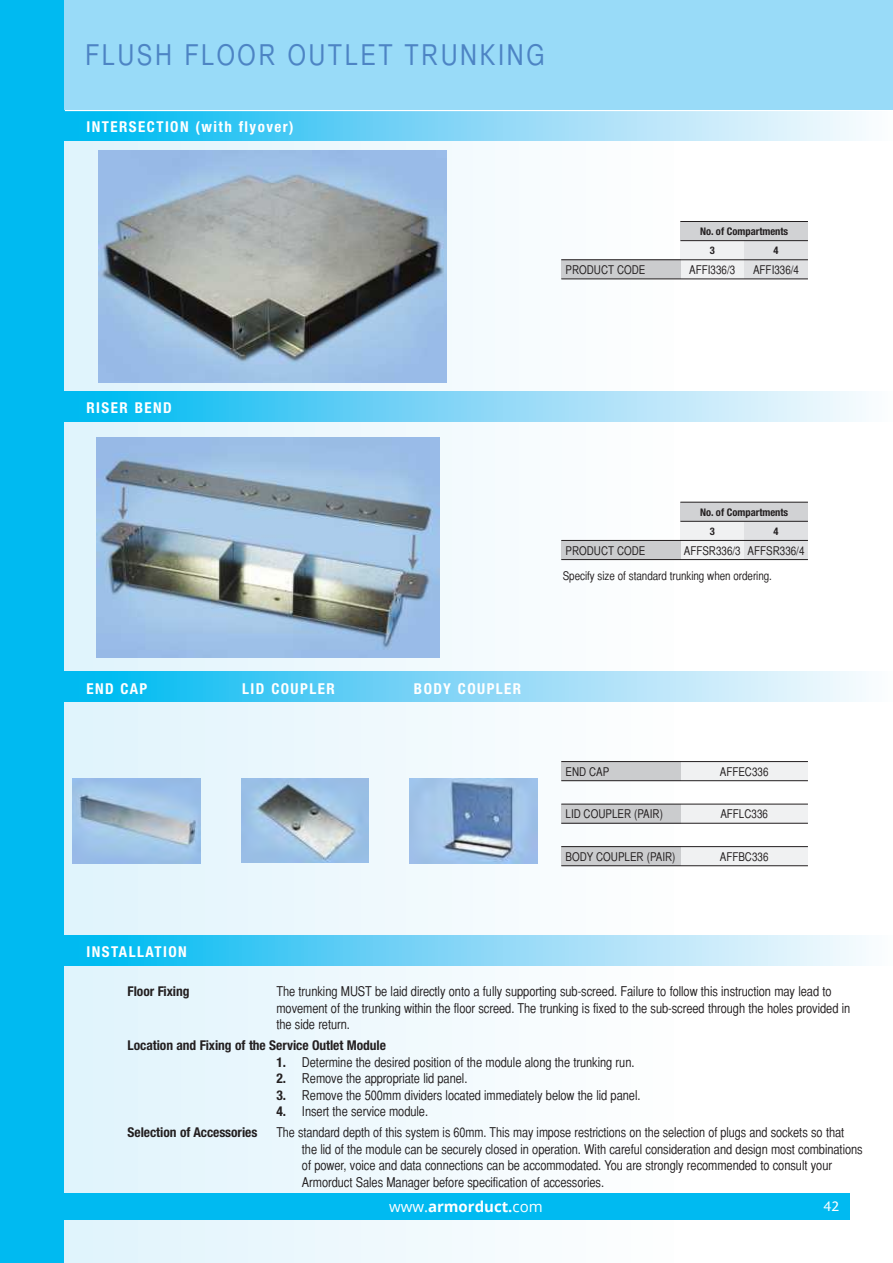
<style>
.page{position:relative;width:893px;height:1263px;background:#fff}
.page>*{position:absolute;margin:0;border:0;box-sizing:border-box;transform-origin:0 0}
.t1{font:28.5px "Helvetica CY Plain";letter-spacing:.09em;color:#4d84c4}
.t2{font:700 condensed 15px "Helvetica Neue";letter-spacing:.095em;color:#fff}
.t3{font:700 15px "Open Sans";color:#fff}
.t4{font:15px "Today SB";color:#fff}
.t5{font:13.5px/16.5px "Helvetica CY Plain";letter-spacing:-.005em;color:#231f20}
.t6{font:700 condensed 13.5px "Helvetica Neue";letter-spacing:-.005em;color:#231f20}
.t7{font:12px "Helvetica CY Plain";color:#231f20}
.t8{font:700 condensed 10.5px/19.2px "Helvetica Neue";color:#231f20}
.s1{font-family:"Helvetica Neue";font-weight:700;font-stretch:condensed}
.s2{font-weight:400}
</style>
<div class="page">
<div style="left:0;top:0;width:680px;height:1263px;background:linear-gradient(to right,#daf1fb,#fefefe)"></div>
<div style="left:0;top:0;width:893px;height:132px;background:#99dbf8"></div>
<div style="left:0;top:0;width:64px;height:1263px;background:#00baf1"></div>
<img style="left:98px;top:151px;width:348px;height:232px">
<div style="left:680px;top:502px;width:128px;height:19px;background:#d1d2d4"></div>
<div style="left:680px;top:521px;width:64px;height:19px;background:#f0f1f2"></div>
<div style="left:680px;top:540px;width:64px;height:20px;background:#f0f1f2"></div>
<div style="left:744px;top:521px;width:64px;height:19px;background:#e0e1e3"></div>
<div style="left:744px;top:540px;width:64px;height:20px;background:#e0e1e3"></div>
<div style="left:561px;top:540px;width:119px;height:20px;background:#cbccce"></div>
<hr style="left:680px;top:502px;width:128px;height:1px;background:#231f20">
<hr style="left:680px;top:521px;width:128px;height:1px;background:#231f20">
<hr style="left:561px;top:540px;width:247px;height:1px;background:#231f20">
<hr style="left:561px;top:559px;width:247px;height:1px;background:#231f20">
<div style="left:680px;top:847px;width:128px;height:19px;background:#f0f1f2"></div>
<div style="left:561px;top:847px;width:119px;height:19px;background:#cbccce"></div>
<hr style="left:561px;top:846px;width:247px;height:1px;background:#231f20">
<hr style="left:561px;top:865px;width:247px;height:1px;background:#231f20">
<div style="left:680px;top:804px;width:128px;height:19px;background:#f0f1f2"></div>
<div style="left:561px;top:804px;width:119px;height:19px;background:#cbccce"></div>
<hr style="left:561px;top:804px;width:247px;height:1px;background:#231f20">
<hr style="left:561px;top:823px;width:247px;height:1px;background:#231f20">
<div style="left:680px;top:761px;width:128px;height:20px;background:#f0f1f2"></div>
<div style="left:561px;top:761px;width:119px;height:20px;background:#cbccce"></div>
<hr style="left:561px;top:761px;width:247px;height:1px;background:#231f20">
<hr style="left:561px;top:780px;width:247px;height:1px;background:#231f20">
<div style="left:680px;top:221px;width:128px;height:20px;background:#d1d2d4"></div>
<div style="left:680px;top:241px;width:64px;height:19px;background:#f0f1f2"></div>
<div style="left:680px;top:260px;width:64px;height:19px;background:#f0f1f2"></div>
<div style="left:744px;top:241px;width:64px;height:19px;background:#e0e1e3"></div>
<div style="left:744px;top:260px;width:64px;height:19px;background:#e0e1e3"></div>
<div style="left:561px;top:260px;width:119px;height:19px;background:#cbccce"></div>
<hr style="left:680px;top:221px;width:128px;height:1px;background:#231f20">
<hr style="left:680px;top:240px;width:128px;height:1px;background:#231f20">
<hr style="left:561px;top:259px;width:247px;height:1px;background:#231f20">
<hr style="left:561px;top:279px;width:247px;height:1px;background:#231f20">
<div style="left:64px;top:111px;width:829px;height:29px;background:linear-gradient(to right,#00b7f1,#fffbfe)"></div>
<div style="left:64px;top:391px;width:829px;height:30px;background:linear-gradient(to right,#00b7f1,#fffbfe)"></div>
<div style="left:64px;top:672px;width:829px;height:30px;background:linear-gradient(to right,#00b7f1,#fffbfe)"></div>
<div style="left:64px;top:935px;width:829px;height:30px;background:linear-gradient(to right,#00b7f1,#fffbfe)"></div>
<svg style="left:892px;top:111px;width:1px;height:29px"></svg>
<hr style="left:892px;top:935px;width:1px;height:30px;background:#fcfefe">
<hr style="left:65px;top:110px;width:828px;height:1px;background:#fff">
<img style="left:96px;top:437px;width:344px;height:221px">
<div style="left:43px;top:1193px;width:807px;height:26px;background:#00baf1"></div>
<img style="left:73px;top:779px;width:128px;height:84px">
<img style="left:241px;top:778px;width:128px;height:85px">
<img style="left:410px;top:778px;width:127px;height:85px">
<h1 class="t1" style="left:85px;top:39px;width:461px">FLUSH FLOOR OUTLET TRUNKING</h1>
<p class="t2" style="left:87px;top:115px;width:209px">INTERSECTION (with flyover)</p>
<p class="t8" style="left:710px;top:221px;width:80px;text-indent:-10px">No. of Compartments<br>3</p>
<p class="t7" style="left:689px;top:263px;width:47px">AFFI336/3</p>
<p class="t8" style="left:773px;top:240px;width:7px">4</p>
<p class="t7" style="left:566px;top:263px;width:81px">PRODUCT CODE</p>
<p class="t7" style="left:753px;top:263px;width:47px">AFFI336/4</p>
<p class="t2" style="left:87px;top:395px;width:87px">RISER BEND</p>
<p class="t2" style="left:87px;top:676px;width:62px">END CAP</p>
<p class="t2" style="left:242px;top:676px;width:94px">LID COUPLER</p>
<p class="t2" style="left:414px;top:676px;width:109px">BODY COUPLER</p>
<p class="t2" style="left:87px;top:940px;width:102px">INSTALLATION</p>
<p class="t8" style="left:710px;top:501px;width:80px;text-indent:-10px">No. of Compartments<br>3</p>
<p class="t7" style="left:684px;top:543px;width:58px">AFFSR336/3</p>
<p class="t8" style="left:773px;top:521px;width:7px">4</p>
<p class="t7" style="left:566px;top:543px;width:81px">PRODUCT CODE</p>
<p class="t7" style="left:748px;top:543px;width:58px">AFFSR336/4</p>
<p class="t7" style="left:563px;top:568px;width:211px">Specify size of standard trunking when ordering.</p>
<p class="t7" style="left:566px;top:764px;width:45px">END CAP</p>
<p class="t7" style="left:720px;top:764px;width:50px">AFFEC336</p>
<p class="t7" style="left:566px;top:807px;width:99px">LID COUPLER (PAIR)</p>
<p class="t7" style="left:720px;top:807px;width:49px">AFFLC336</p>
<p class="t7" style="left:566px;top:849px;width:112px">BODY COUPLER (PAIR)</p>
<p class="t7" style="left:720px;top:849px;width:50px">AFFBC336</p>
<p class="t6" style="left:128px;top:980px;width:64px">Floor Fixing</p>
<p class="t5" style="left:276px;top:983px;width:575px">The trunking MUST be laid directly onto a fully supporting sub-screed. Failure to follow this instruction may lead to movement of the trunking within the floor screed. The trunking is fixed to the sub-screed through the holes provided in the side return.</p>
<p class="t6" style="left:128px;top:1034px;width:260px">Location and Fixing of the Service Outlet Module</p>
<p class="t5" style="left:276px;top:1054px;width:360px"><span class="s1">1.</span> Determine the desired position of the module along the trunking run.</p>
<p class="t5" style="left:276px;top:1070px;width:192px"><span class="s1">2.</span> Remove the appropriate lid panel.</p>
<p class="t5" style="left:276px;top:1087px;width:365px"><span class="s1">3.</span> Remove the 500mm dividers located immediately below the lid panel.</p>
<p class="t5" style="left:276px;top:1103px;width:153px"><span class="s1">4.</span> Insert the service module.</p>
<p class="t6" style="left:128px;top:1121px;width:131px">Selection of Accessories</p>
<p class="t5" style="left:302px;top:1124px;width:562px;text-indent:-26px">The standard depth of this system is 60mm. This may impose restrictions on the selection of plugs and sockets so that the lid of the module can be securely closed in operation. With careful consideration and design most combinations of power, voice and data connections can be accommodated. You are strongly recommended to consult your Armorduct Sales Manager before specification of accessories.</p>
<p class="t4" style="left:823px;top:1197px;width:17px">42</p>
<p class="t3" style="left:389px;top:1196px;width:155px"><span class="s2">www.</span>armorduct.<span class="s2">com</span></p>
</div>
